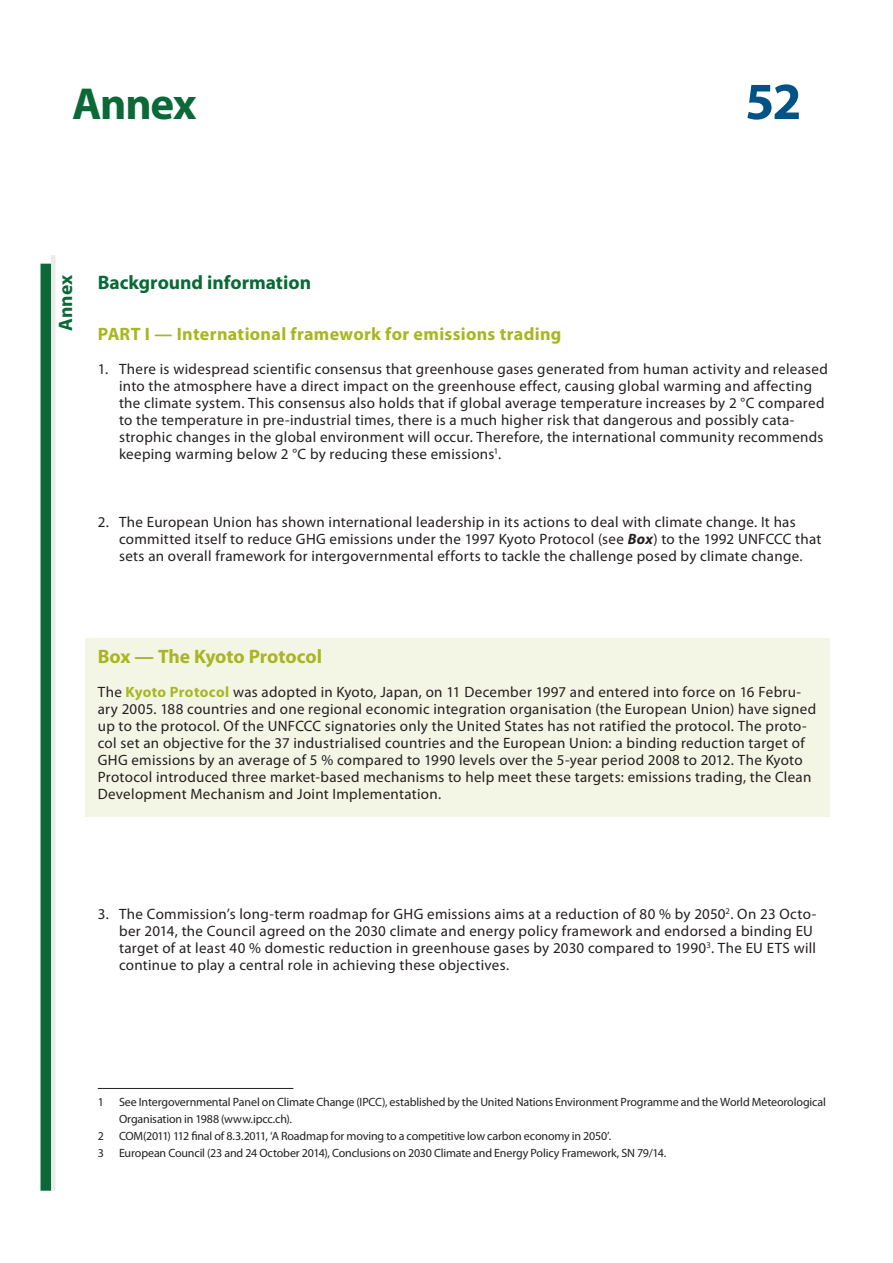
<style>
.page{position:relative;width:893px;height:1263px;background:#fff}
.page>*{position:absolute;margin:0;border:0;box-sizing:border-box;transform-origin:0 0}
.t1{font:700 52.5px "Myriad Pro";color:#015386}
.I_00_-_ANN_TITRE{font:700 45px "Myriad Pro";letter-spacing:-.03em;color:#0b6938}
.I_02_-_ANN_TITRE_COL{font:700 19.5px "Myriad Pro";color:#0b6938}
.F_02_-_BOX_TITRE_COL{font:700 19.5px "Myriad Pro";letter-spacing:-.005em;color:#a7b621}
.I_01_-_ANN_NUMERO{font:700 19.5px "Myriad Pro";letter-spacing:-.005em;color:#0b6938}
.I_02a_-_ANN_TITRE_CO{font:700 18px "Myriad Pro";letter-spacing:.02em;color:#a7b621}
.I_03_-_ANN__1__TEXTE{font:15px/17px "Myriad Pro";letter-spacing:.02em;color:#231f20}
.F_04_-_BOX_TEXTE{font:15px/17px "Myriad Pro";letter-spacing:.02em;color:#231f20}
.I_05_-_ANN_FOOTNOTE{font:12px/17px "Myriad Pro";letter-spacing:-.015em;color:#231f20}
.s1{font-weight:700;font-style:italic}
.s2{font-weight:700;color:#a7b621}
</style>
<div class="page">
<div style="left:51px;top:255px;width:5px;height:936px;background:#ebebeb"></div>
<div style="left:41px;top:264px;width:10px;height:927px;background:#0b6938"></div>
<div style="left:85px;top:638px;width:744px;height:178px;background:#f4f6e5"></div>
<hr style="left:98px;top:1088px;width:195px;height:1px;background:#231f20">
<p class="I_00_-_ANN_TITRE" style="left:72px;top:75px;width:126px">Annex</p>
<h1 class="t1" style="left:745px;top:67px;width:58px">52</h1>
<p class="I_01_-_ANN_NUMERO" style="left:53px;top:330px;width:57px;rotate:-90deg">Annex</p>
<p class="I_02_-_ANN_TITRE_COL" style="left:98px;top:270px;width:215px">Background information</p>
<p class="I_02a_-_ANN_TITRE_CO" style="left:98px;top:322px;width:465px">PART I — International framework for emissions trading</p>
<p class="I_03_-_ANN__1__TEXTE" style="left:119px;top:360px;width:710px;text-indent:-21px">1. There is widespread scientific consensus that greenhouse gases generated from human activity and released into the atmosphere have a direct impact on the greenhouse effect, causing global warming and affecting the climate system. This consensus also holds that if global average temperature increases by 2 °C compared to the temperature in pre-industrial times, there is a much higher risk that dangerous and possibly cata&shy;strophic changes in the global environment will occur. Therefore, the international community recommends keeping warming below 2 °C by reducing these emissions<sup>1</sup>.</p>
<p class="I_03_-_ANN__1__TEXTE" style="left:119px;top:514px;width:704px;text-indent:-21px">2. The European Union has shown international leadership in its actions to deal with climate change. It has committed itself to reduce GHG emissions under the 1997 Kyoto Protocol (see <span class="s1">Box</span>) to the 1992 UNFCCC that sets an overall framework for intergovernmental efforts to tackle the challenge posed by climate change.</p>
<p class="F_02_-_BOX_TITRE_COL" style="left:98px;top:644px;width:226px">Box — The Kyoto Protocol</p>
<p class="F_04_-_BOX_TEXTE" style="left:98px;top:684px;width:720px">The <span class="s2">Kyoto Protocol</span> was adopted in Kyoto, Japan, on 11 December 1997 and entered into force on 16 Febru&shy;ary 2005. 188 countries and one regional economic integration organisation (the European Union) have signed up to the protocol. Of the UNFCCC signatories only the United States has not ratified the protocol. The proto&shy;col set an objective for the 37 industrialised countries and the European Union: a binding reduction target of GHG emissions by an average of 5 % compared to 1990 levels over the 5-year period 2008 to 2012. The Kyoto Protocol introduced three market-based mechanisms to help meet these targets: emissions trading, the Clean Development Mechanism and Joint Implementation.</p>
<p class="I_03_-_ANN__1__TEXTE" style="left:119px;top:905px;width:699px;text-indent:-21px">3. The Commission’s long-term roadmap for GHG emissions aims at a reduction of 80 % by 2050<sup>2</sup>. On 23 Octo&shy;ber 2014, the Council agreed on the 2030 climate and energy policy framework and endorsed a binding EU target of at least 40 % domestic reduction in greenhouse gases by 2030 compared to 1990<sup>3</sup>. The EU ETS will continue to play a central role in achieving these objectives.</p>
<p class="I_05_-_ANN_FOOTNOTE" style="left:98px;top:1093px;width:8px">1</p>
<p class="I_05_-_ANN_FOOTNOTE" style="left:119px;top:1093px;width:708px">See Intergovernmental Panel on Climate Change (IPCC), established by the United Nations Environment Programme and the World Meteorological<br>Organisation in 1988 (www.ipcc.ch).</p>
<p class="I_05_-_ANN_FOOTNOTE" style="left:98px;top:1127px;width:8px">2</p>
<p class="I_05_-_ANN_FOOTNOTE" style="left:119px;top:1127px;width:494px">COM(2011) 112 final of 8.3.2011, ‘A Roadmap for moving to a competitive low carbon economy in 2050’.</p>
<p class="I_05_-_ANN_FOOTNOTE" style="left:98px;top:1144px;width:8px">3</p>
<p class="I_05_-_ANN_FOOTNOTE" style="left:119px;top:1144px;width:549px">European Council (23 and 24 October 2014), Conclusions on 2030 Climate and Energy Policy Framework, SN 79/14.</p>
</div>
